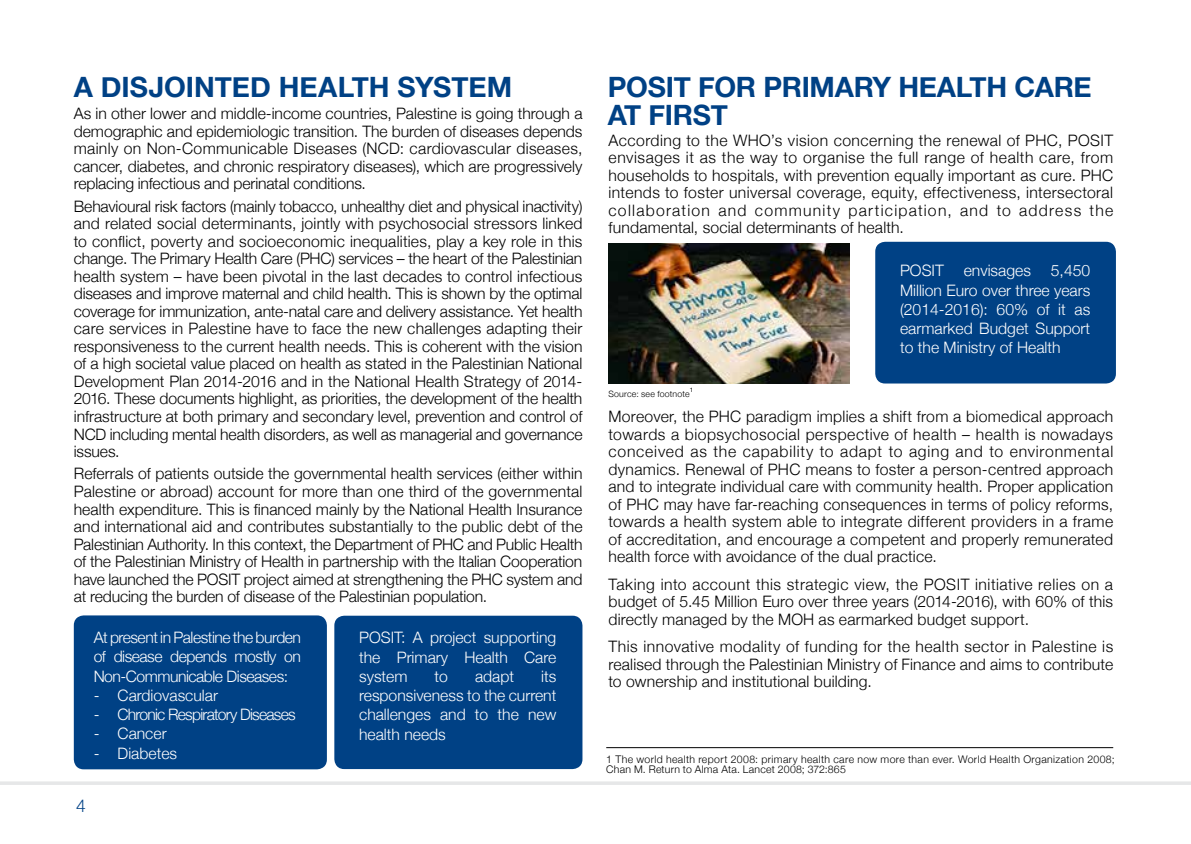
<style>
.page{position:relative;width:1191px;height:844px;background:#fff}
.page>*{position:absolute;margin:0;border:0;box-sizing:border-box;transform-origin:0 0}
.t1{font:700 28px/28px "Helvetica Neue";letter-spacing:-.01em;color:#004185}
.t2{font:300 17.5px "Helvetica Neue";color:#004185}
.t3{font:300 15.75px/17.5px "Helvetica Neue";color:#000;text-align:justify}
.t4{font:300 15.75px/19.2px "Helvetica Neue";color:#fff;text-align:justify}
.t5{font:300 15.75px "Helvetica Neue";letter-spacing:-.05em;color:#fff}
.t6{font:300 10.5px/10.5px "Helvetica Neue";letter-spacing:.035em;color:#000}
.t7{font:300 8.75px "Helvetica Neue";letter-spacing:.025em;color:#000}
.t8{font:6.12px "Helvetica Neue";color:#000}
</style>
<div class="page">
<hr style="left:0;top:781px;width:1191px;height:3px;background:#e6e7e8">
<div style="left:74px;top:615px;width:253px;height:154px;background:#004185;border-radius:10px"></div>
<div style="left:334px;top:615px;width:248px;height:153px;background:#004185;border-radius:10px"></div>
<div style="left:875px;top:242px;width:241px;height:141px;background:#004185;border-radius:10px"></div>
<img style="left:608px;top:243px;width:241px;height:140px">
<hr style="left:606px;top:747px;width:507px;height:1px;background:#000">
<h1 class="t1" style="left:74px;top:73px;width:440px">A DISJOINTED HEALTH SYSTEM</h1>
<p class="t3" style="left:74px;top:104px;width:510px">As in other lower and middle-income countries, Palestine is going through a demographic and epidemiologic transition. The burden of diseases depends mainly on Non-Communicable Diseases (NCD: cardiovascular diseases, cancer, diabetes, and chronic respiratory diseases), which are progressively replacing infectious and perinatal conditions.</p>
<p class="t3" style="left:74px;top:196px;width:510px">Behavioural risk factors (mainly tobacco, unhealthy diet and physical inactivity) and related social determinants, jointly with psychosocial stressors linked to conflict, poverty and socioeconomic inequalities, play a key role in this change. The Primary Health Care (PHC) services – the heart of the Palestinian health system – have been pivotal in the last decades to control infectious diseases and improve maternal and child health. This is shown by the optimal coverage for immunization, ante-natal care and delivery assistance. Yet health care services in Palestine have to face the new challenges adapting their responsiveness to the current health needs. This is coherent with the vision of a high societal value placed on health as stated in the Palestinian National Development Plan 2014-2016 and in the National Health Strategy of 2014- 2016. These documents highlight, as priorities, the development of the health infrastructure at both primary and secondary level, prevention and control of NCD including mental health disorders, as well as managerial and governance issues.</p>
<p class="t3" style="left:74px;top:464px;width:510px">Referrals of patients outside the governmental health services (either within Palestine or abroad) account for more than one third of the governmental health expenditure. This is financed mainly by the National Health Insurance and international aid and contributes substantially to the public debt of the Palestinian Authority. In this context, the Department of PHC and Public Health of the Palestinian Ministry of Health in partnership with the Italian Cooperation have launched the POSIT project aimed at strengthening the PHC system and at reducing the burden of disease of the Palestinian population.</p>
<p class="t4" style="left:94px;top:627px;width:209px">At present in Palestine the burden of disease depends mostly on Non-Communicable Diseases:</p>
<p class="t4" style="left:94px;top:684px;width:126px">- Cardiovascular</p>
<p class="t5" style="left:94px;top:701px;width:203px">- Chronic Respiratory Diseases</p>
<p class="t4" style="left:94px;top:723px;width:74px">- Cancer</p>
<p class="t4" style="left:94px;top:742px;width:85px">- Diabetes</p>
<p class="t2" style="left:76px;top:791px;width:11px">4</p>
<p class="t4" style="left:359px;top:627px;width:199px">POSIT: A project supporting the Primary Health Care system</p>
<p class="t4" style="left:359px;top:665px;width:199px;text-indent:182px">its responsiveness to the current challenges and to the new health needs</p>
<p class="t4" style="left:434px;top:665px;width:15px">to</p>
<p class="t4" style="left:475px;top:665px;width:41px">adapt</p>
<h1 class="t1" style="left:608px;top:74px;width:485px">POSIT FOR PRIMARY HEALTH CARE<br>AT FIRST</h1>
<p class="t3" style="left:608px;top:130px;width:506px">According to the WHO’s vision concerning the renewal of PHC, POSIT envisages it as the way to organise the full range of health care, from households to hospitals, with prevention equally important as cure. PHC intends to foster universal coverage, equity, effectiveness, intersectoral collaboration and community participation, and to address the fundamental, social determinants of health.</p>
<p class="t4" style="left:900px;top:260px;width:45px">POSIT</p>
<p class="t4" style="left:963px;top:260px;width:69px">envisages</p>
<p class="t4" style="left:900px;top:260px;width:192px;text-indent:151px">5,450<br>Million Euro over three years (2014-2016): 60% of it as earmarked Budget Support to the Ministry of Health</p>
<p class="t8" style="left:689px;top:385px;width:5px">1</p>
<p class="t3" style="left:608px;top:406px;width:506px">Moreover, the PHC paradigm implies a shift from a biomedical approach towards a biopsychosocial perspective of health – health is nowadays conceived as the capability to adapt to aging and to environmental dynamics. Renewal of PHC means to foster a person-centred approach and to integrate individual care with community health. Proper application of PHC may have far-reaching consequences in terms of policy reforms, towards a health system able to integrate different providers in a frame of accreditation, and encourage a competent and properly remunerated health force with avoidance of the dual practice.</p>
<p class="t3" style="left:608px;top:574px;width:506px">Taking into account this strategic view, the POSIT initiative relies on a budget of 5.45 Million Euro over three years (2014-2016), with 60% of this directly managed by the MOH as earmarked budget support.</p>
<p class="t3" style="left:608px;top:636px;width:506px">This innovative modality of funding for the health sector in Palestine is realised through the Palestinian Ministry of Finance and aims to contribute to ownership and institutional building.</p>
<p class="t7" style="left:608px;top:387px;width:83px">Source: see footnote</p>
<p class="t6" style="left:606px;top:753px;width:510px">1 The world health report 2008: primary health care now more than ever. World Health Organization 2008;<br>Chan M. Return to Alma Ata. Lancet 2008; 372:865</p>
</div>
